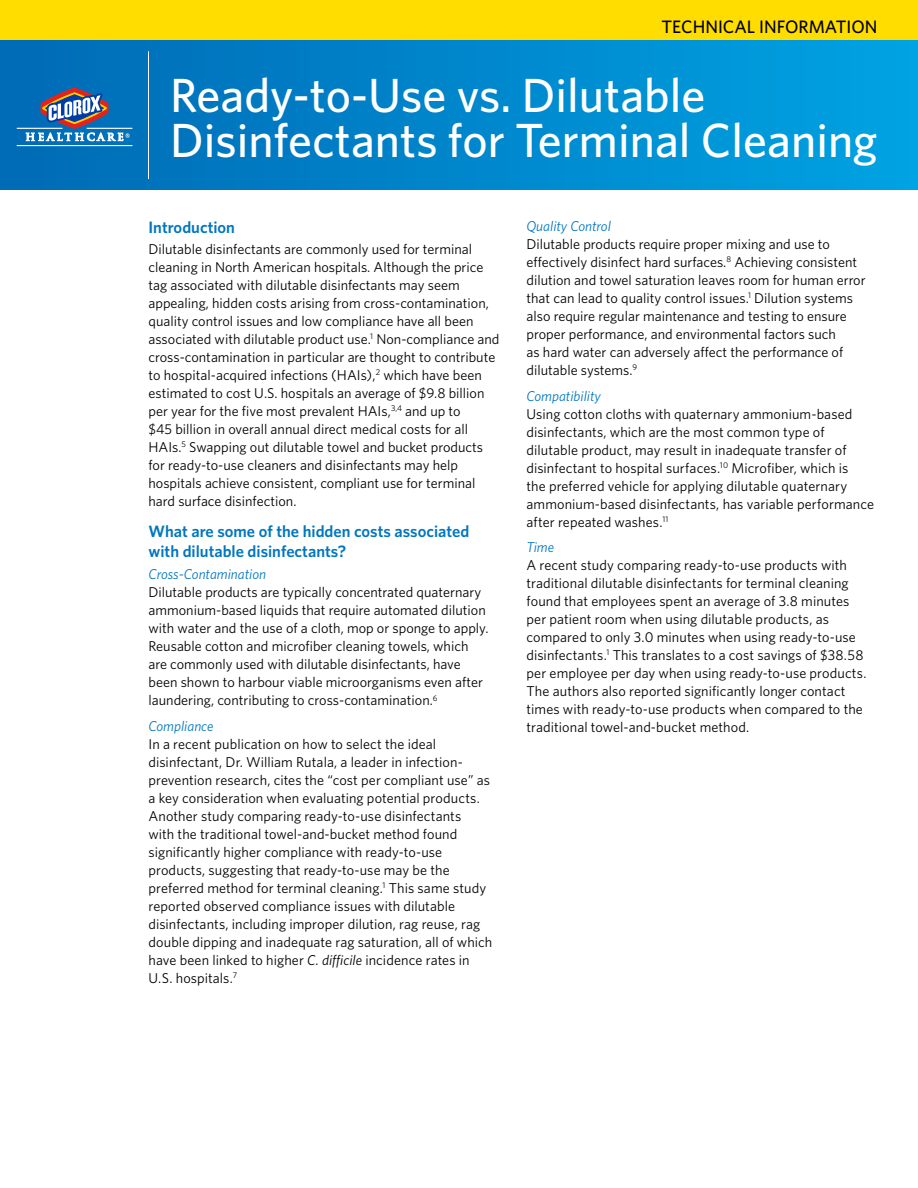
<style>
.page{position:relative;width:918px;height:1188px;background:#fff}
.page>*{position:absolute;margin:0;border:0;box-sizing:border-box;transform-origin:0 0}
.t1{font:500 48px/45px "Whitney";color:#fff}
.t2{font:700 24.15px "Trajan Pro";color:#fff;scale:.9 1}
.t3{font:500 18px "Whitney";color:#000}
.t4{font:600 16.5px/19.5px "Whitney";color:#0077c1}
.t5{font:14.25px/18px "Whitney";color:#000}
.t6{font:italic 14.25px "Whitney";color:#0077c1}
.s1{font-style:italic}
</style>
<div class="page">
<div style="left:0;top:0;width:918px;height:40px;background:#fd0"></div>
<div style="left:0;top:40px;width:918px;height:150px;background:linear-gradient(to right,#006ab5,#00a3e2)"></div>
<hr style="left:148px;top:51px;width:1px;height:128px;background:#fff">
<hr style="left:17px;top:128px;width:46px;height:1px;background:#fff">
<hr style="left:87px;top:128px;width:45px;height:1px;background:#fff">
<hr style="left:17px;top:145px;width:115px;height:1px;background:#fff">
<svg style="left:26px;top:87px;width:97px;height:55px;background:#4f7ead"></svg>
<h2 class="t2" style="left:125px;top:128px;width:6px">®</h2>
<p class="t3" style="left:661px;top:14px;width:218px">TECHNICAL INFORMATION</p>
<h1 class="t1" style="left:170px;top:72px;width:709px">Ready-to-Use vs. Dilutable<br>Disinfectants for Terminal Cleaning</h1>
<p class="t4" style="left:148px;top:217px;width:88px">Introduction</p>
<p class="t5" style="left:148px;top:240px;width:353px">Dilutable disinfectants are commonly used for terminal cleaning in North American hospitals. Although the price tag associated with dilutable disinfectants may seem appealing, hidden costs arising from cross-contamination, quality control issues and low compliance have all been associated with dilutable product use.<sup>1</sup> Non-compliance and cross-contamination in particular are thought to contribute to hospital-acquired infections (HAIs),<sup>2</sup> which have been estimated to cost U.S. hospitals an average of $9.8 billion per year for the five most prevalent HAIs,<sup>3,4</sup> and up to<br>$45 billion in overall annual direct medical costs for all HAIs.<sup>5</sup> Swapping out dilutable towel and bucket products for ready-to-use cleaners and disinfectants may help hospitals achieve consistent, compliant use for terminal hard surface disinfection.</p>
<p class="t4" style="left:148px;top:522px;width:322px">What are some of the hidden costs associated with dilutable disinfectants?</p>
<p class="t6" style="left:148px;top:565px;width:119px">Cross-Contamination</p>
<p class="t5" style="left:148px;top:583px;width:342px">Dilutable products are typically concentrated quaternary ammonium-based liquids that require automated dilution with water and the use of a cloth, mop or sponge to apply.<br>Reusable cotton and microfiber cleaning towels, which are commonly used with dilutable disinfectants, have been shown to harbour viable microorganisms even after laundering, contributing to cross-contamination.<sup>6</sup></p>
<p class="t6" style="left:148px;top:716px;width:66px">Compliance</p>
<p class="t5" style="left:148px;top:735px;width:345px">In a recent publication on how to select the ideal disinfectant, Dr. William Rutala, a leader in infection&shy;prevention research, cites the “cost per compliant use” as a key consideration when evaluating potential products.<br>Another study comparing ready-to-use disinfectants<br>with the traditional towel-and-bucket method found significantly higher compliance with ready-to-use products, suggesting that ready-to-use may be the preferred method for terminal cleaning.<sup>1</sup> This same study reported observed compliance issues with dilutable disinfectants, including improper dilution, rag reuse, rag double dipping and inadequate rag saturation, all of which have been linked to higher <span class="s1">C. difficile</span> incidence rates in U.S. hospitals.<sup>7</sup></p>
<p class="t6" style="left:526px;top:217px;width:86px">Quality Control</p>
<p class="t5" style="left:526px;top:235px;width:341px">Dilutable products require proper mixing and use to effectively disinfect hard surfaces.<sup>8</sup> Achieving consistent dilution and towel saturation leaves room for human error that can lead to quality control issues.<sup>1</sup> Dilution systems also require regular maintenance and testing to ensure proper performance, and environmental factors such<br>as hard water can adversely affect the performance of dilutable systems.<sup>9</sup></p>
<p class="t6" style="left:526px;top:386px;width:76px">Compatibility</p>
<p class="t5" style="left:526px;top:404px;width:349px">Using cotton cloths with quaternary ammonium-based disinfectants, which are the most common type of dilutable product, may result in inadequate transfer of disinfectant to hospital surfaces.<sup>10</sup> Microfiber, which is<br>the preferred vehicle for applying dilutable quaternary ammonium-based disinfectants, has variable performance after repeated washes.<sup>11</sup></p>
<p class="t6" style="left:526px;top:538px;width:29px">Time</p>
<p class="t5" style="left:526px;top:556px;width:342px">A recent study comparing ready-to-use products with traditional dilutable disinfectants for terminal cleaning found that employees spent an average of 3.8 minutes per patient room when using dilutable products, as compared to only 3.0 minutes when using ready-to-use disinfectants.<sup>1</sup> This translates to a cost savings of $38.58 per employee per day when using ready-to-use products.<br>The authors also reported significantly longer contact times with ready-to-use products when compared to the traditional towel-and-bucket method.</p>
</div>
